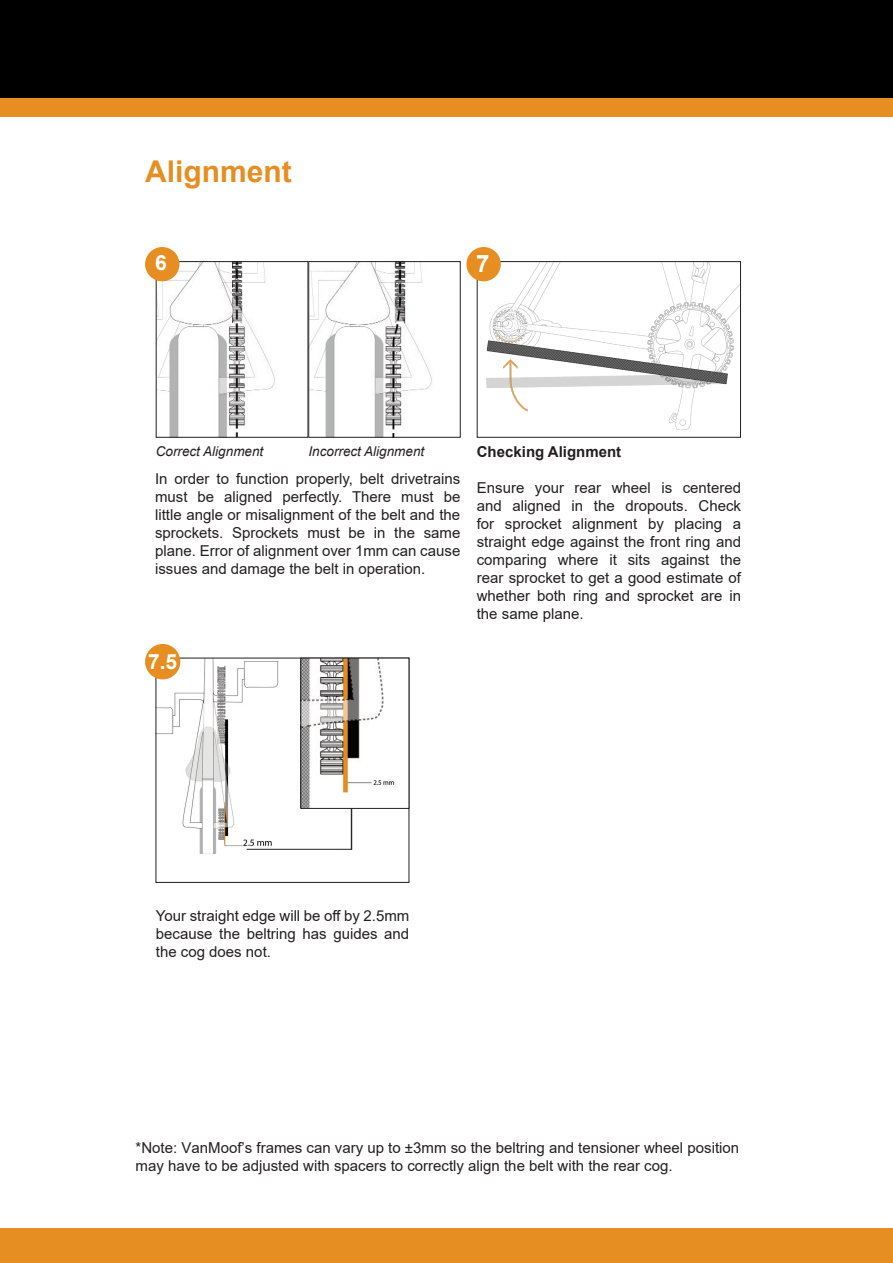
<style>
.page{position:relative;width:893px;height:1263px;background:#fff}
.page>*{position:absolute;margin:0;border:0;box-sizing:border-box;transform-origin:0 0}
.t1{font:700 30px "Arial";color:#e78e23}
.t2{font:700 24px "Arial";color:#fff}
.t3{font:700 21px "Arial";color:#fff}
.t4{font:15px/18px "Arial";color:#231f20;text-align:justify}
.t5{font:700 15px "Arial";color:#231f20}
.t6{font:italic 13.5px "Arial";color:#231f20}
</style>
<div class="page">
<img style="left:487px;top:263px;width:252px;height:166px">
<div style="left:477px;top:261px;width:264px;height:177px;border:1px solid #231f20"></div>
<div style="left:467px;top:248px;width:33px;height:33px;background:#e78e23;border-radius:50%"></div>
<div style="left:466px;top:247px;width:35px;height:34px;border:2px solid #e78e23;border-radius:50%"></div>
<img style="left:158px;top:263px;width:274px;height:173px">
<div style="left:156px;top:261px;width:152px;height:177px;border:1px solid #231f20"></div>
<div style="left:308px;top:261px;width:153px;height:177px;border:1px solid #231f20"></div>
<div style="left:146px;top:248px;width:33px;height:33px;background:#e78e23;border-radius:50%"></div>
<div style="left:145px;top:247px;width:34px;height:34px;border:2px solid #e78e23;border-radius:50%"></div>
<div style="left:0;top:1229px;width:893px;height:34px;background:#e78e23"></div>
<div style="left:0;top:97px;width:893px;height:19px;background:#e78e23"></div>
<div style="left:0;top:0;width:893px;height:97px;background:#000"></div>
<img style="left:158px;top:660px;width:175px;height:194px">
<div style="left:156px;top:658px;width:253px;height:225px;border:1px solid #231f20"></div>
<div style="left:146px;top:645px;width:34px;height:34px;background:#e78e23;border-radius:50%"></div>
<div style="left:145px;top:644px;width:35px;height:35px;border:2px solid #e78e23;border-radius:50%"></div>
<hr style="left:247px;top:849px;width:105px;height:1px;background:#231f20">
<img style="left:302px;top:660px;width:93px;height:147px">
<div style="left:300px;top:658px;width:109px;height:151px;border:1px solid #231f20"></div>
<hr style="left:351px;top:808px;width:1px;height:42px;background:#231f20">
<p class="t1" style="left:145px;top:150px;width:148px">Alignment</p>
<p class="t3" style="left:155px;top:248px;width:13px">6</p>
<p class="t2" style="left:476px;top:247px;width:15px">7</p>
<p class="t6" style="left:156px;top:442px;width:109px">Correct Alignment</p>
<p class="t6" style="left:309px;top:442px;width:117px">Incorrect Alignment</p>
<p class="t4" style="left:155px;top:469px;width:307px">In order to function properly, belt drivetrains must be aligned perfectly. There must be little angle or misalignment of the belt and the sprockets. Sprockets must be in the same plane. Error of alignment over 1mm can cause issues and damage the belt in operation.</p>
<p class="t3" style="left:148px;top:647px;width:31px">7.5</p>
<p class="t5" style="left:477px;top:441px;width:146px">Checking Alignment</p>
<p class="t4" style="left:477px;top:478px;width:266px">Ensure your rear wheel is centered and aligned in the dropouts. Check for sprocket alignment by placing a straight edge against the front ring and comparing where it sits against the rear sprocket to get a good estimate of whether both ring and sprocket are in the same plane.</p>
<p class="t4" style="left:156px;top:906px;width:255px">Your straight edge will be off by 2.5mm because the beltring has guides and the cog does not.</p>
<p class="t4" style="left:136px;top:1139px;width:605px">*Note: VanMoof’s frames can vary up to ±3mm so the beltring and tensioner wheel position may have to be adjusted with spacers to correctly align the belt with the rear cog.</p>
</div>
